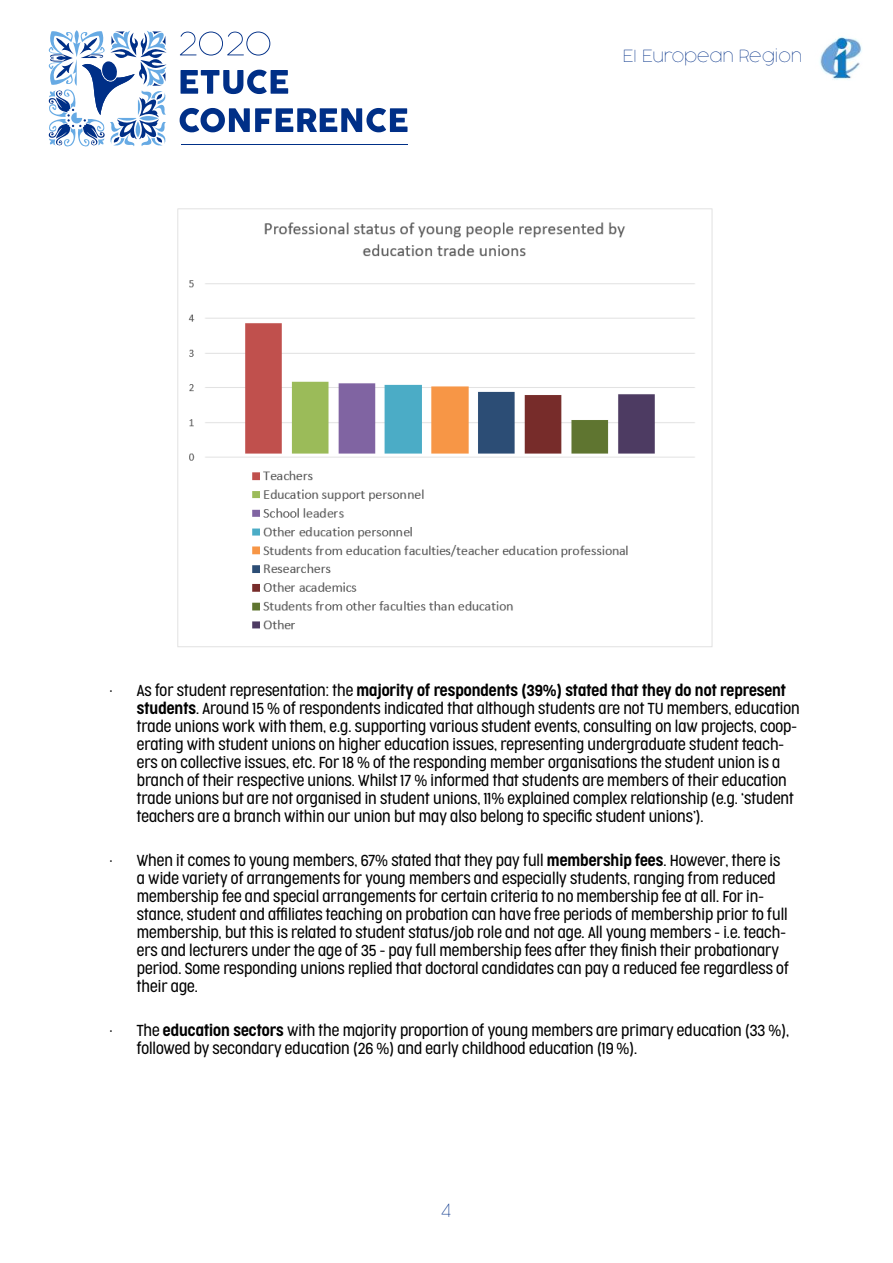
<style>
.page{position:relative;width:893px;height:1263px;background:#fff}
.page>*{position:absolute;margin:0;border:0;box-sizing:border-box;transform-origin:0 0}
.t1{font:100 18px "Cocogoose Pro";color:#002f87}
.t2{font:100 16.5px "Cocogoose Pro";color:#002f87}
.t3{font:300 15px/18px "Cocogoose Condensed";color:#000}
.s1{font-style:inherit}
</style>
<div class="page">
<img style="left:820px;top:37px;width:42px;height:43px">
<svg style="left:180px;top:32px;width:90px;height:24px"></svg>
<svg style="left:181px;top:70px;width:107px;height:24px"></svg>
<svg style="left:180px;top:108px;width:227px;height:24px"></svg>
<svg style="left:48px;top:30px;width:119px;height:117px"></svg>
<hr style="left:181px;top:145px;width:226px;height:1px;background:#002f87">
<img style="left:177px;top:208px;width:536px;height:439px">
<p class="t2" style="left:623px;top:46px;width:181px">EI European Region</p>
<p class="t3" style="left:137px;top:682px;width:664px;text-indent:-27px">• As for student representation: the <span class="s1">majority of respondents (39%) stated that they do not represent students</span>. Around 15 % of respondents indicated that although students are not TU members, education trade unions work with them, e.g. supporting various student events, consulting on law projects, coop&shy;erating with student unions on higher education issues, representing undergraduate student teach&shy;ers on collective issues, etc. For 18 % of the responding member organisations the student union is a branch of their respective unions. Whilst 17 % informed that students are members of their education trade unions but are not organised in student unions, 11% explained complex relationship (e.g. ‘student teachers are a branch within our union but may also belong to specific student unions’).</p>
<p class="t3" style="left:137px;top:851px;width:654px;text-indent:-27px">• When it comes to young members, 67% stated that they pay full <span class="s1">membership fees</span>. However, there is a wide variety of arrangements for young members and especially students, ranging from reduced membership fee and special arrangements for certain criteria to no membership fee at all. For in&shy;stance, student and affiliates teaching on probation can have free periods of membership prior to full membership, but this is related to student status/job role and not age. All young members - i.e. teach&shy;ers and lecturers under the age of 35 - pay full membership fees after they finish their probationary period. Some responding unions replied that doctoral candidates can pay a reduced fee regardless of their age.</p>
<p class="t3" style="left:137px;top:1021px;width:654px;text-indent:-27px">• The <span class="s1">education sectors</span> with the majority proportion of young members are primary education (33 %), followed by secondary education (26 %) and early childhood education (19 %).</p>
<p class="t1" style="left:441px;top:1198px;width:12px">4</p>
</div>
